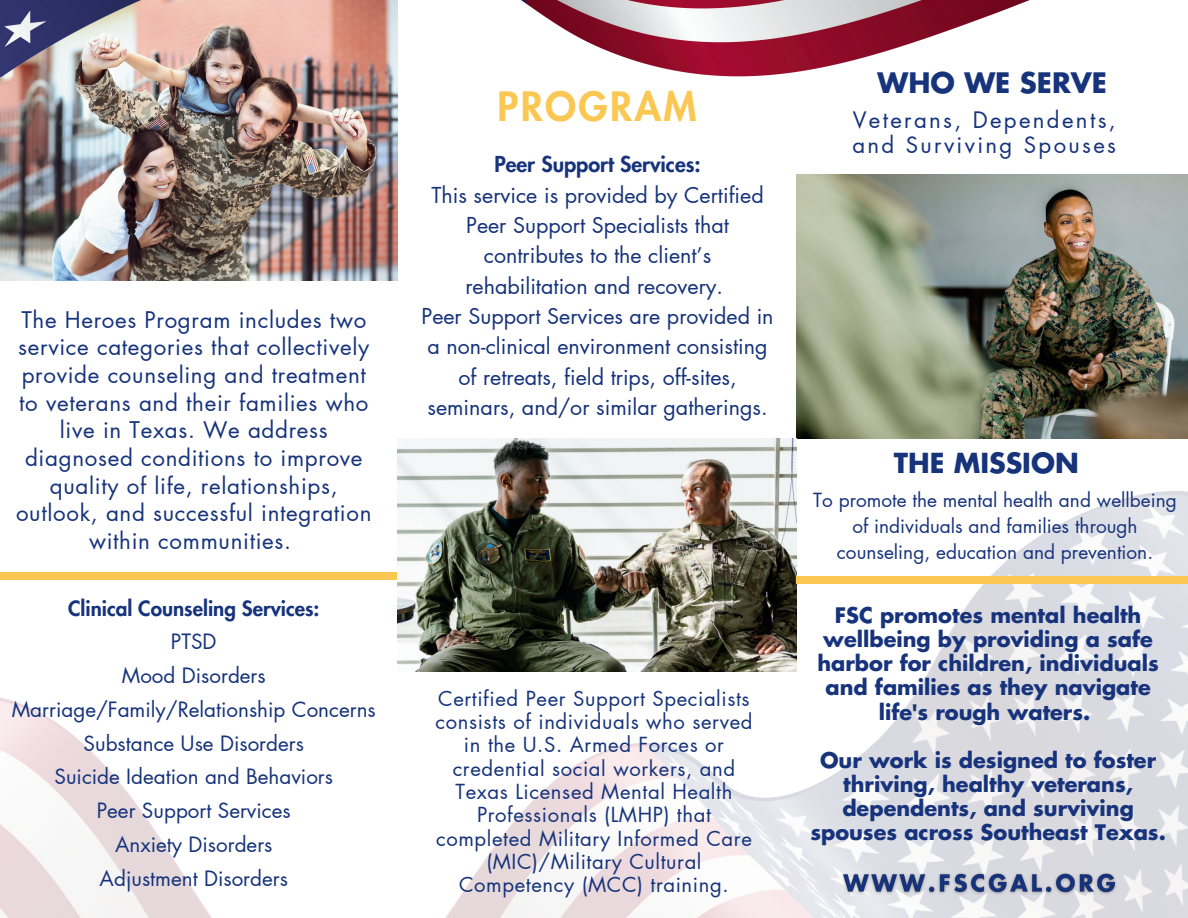
<style>
.page{position:relative;width:1188px;height:918px;background:#fff}
.page>*{position:absolute;margin:0;border:0;box-sizing:border-box;transform-origin:0 0}
.t1{font:800 39.45px "Futura LT Pro";letter-spacing:.06em;color:#fac852}
.t2{font:700 27.6px "Futura LT Pro";color:#16337b}
.t3{font:700 27px "Futura LT Pro";color:#16337b}
.t4{font:22.35px/27.6px "Futura LT Pro";letter-spacing:.03em;color:#16337b;text-align:center}
.t5{font:22.2px/24.8px "Futura LT Pro";letter-spacing:.105em;color:#16337b}
.t6{font:21.45px/30.3px "Futura LT Pro";color:#16337b;text-align:center}
.t7{font:800 21.45px "Futura LT Pro";color:#16337b}
.t8{font:700 20.85px/24.2px "Futura LT Pro";color:#17337c;text-align:center}
.t9{font:20.7px/33.8px "Futura LT Pro";color:#16337b;text-align:center}
.t10{font:800 20.7px "Futura LT Pro";color:#16337b}
.t11{font:20.25px/23.2px "Futura LT Pro";letter-spacing:.03em;color:#16337b;text-align:center}
.t12{font:19.05px/26px "Futura LT Pro";color:#17337c;text-align:center}
</style>
<div class="page">
<img style="left:0;top:77px;width:397px;height:203px">
<img style="left:0;top:491px;width:1188px;height:427px">
<img style="left:0;top:0;width:1030px;height:77px">
<img style="left:796px;top:175px;width:392px;height:263px">
<div style="left:0;top:573px;width:398px;height:7px;background:#fac852"></div>
<img style="left:398px;top:439px;width:399px;height:232px">
<img style="left:835px;top:867px;width:287px;height:33px">
<div style="left:797px;top:576px;width:391px;height:8px;background:#fac852"></div>
<p class="t4" style="left:16px;top:305px;width:357px">The Heroes Program includes two service categories that collectively provide counseling and treatment to veterans and their families who live in Texas. We address diagnosed conditions to improve quality of life, relationships, outlook, and successful integration within communities.</p>
<p class="t10" style="left:68px;top:592px;width:253px">Clinical Counseling Services:</p>
<p class="t9" style="left:12px;top:625px;width:366px">PTSD<br>Mood Disorders<br>Marriage/Family/Relationship Concerns<br>Substance Use Disorders<br>Suicide Ideation and Behaviors<br>Peer Support Services<br>Anxiety Disorders<br>Adjustment Disorders</p>
<h1 class="t1" style="left:498px;top:76px;width:200px">PROGRAM</h1>
<p class="t7" style="left:494px;top:148px;width:208px">Peer Support Services:</p>
<p class="t6" style="left:422px;top:179px;width:354px">This service is provided by Certified Peer Support Specialists that contributes to the client’s rehabilitation and recovery.<br>Peer Support Services are provided in a non-clinical environment consisting of retreats, field trips, off-sites, seminars, and/or similar gatherings.</p>
<p class="t11" style="left:435px;top:687px;width:319px">Certified Peer Support Specialists consists of individuals who served in the U.S. Armed Forces or credential social workers, and<br>Texas Licensed Mental Health<br>Professionals (LMHP) that completed Military Informed Care (MIC)/Military Cultural<br>Competency (MCC) training.</p>
<p class="t2" style="left:878px;top:62px;width:231px">WHO WE SERVE</p>
<p class="t5" style="left:852px;top:107px;width:265px">Veterans, Dependents, and Surviving Spouses</p>
<p class="t3" style="left:894px;top:442px;width:187px">THE MISSION</p>
<p class="t12" style="left:813px;top:487px;width:365px">To promote the mental health and wellbeing of individuals and families through counseling, education and prevention.</p>
<p class="t8" style="left:817px;top:602px;width:343px">FSC promotes mental health wellbeing by providing a safe harbor for children, individuals and families as they navigate life's rough waters.</p>
<p class="t8" style="left:810px;top:747px;width:357px">Our work is designed to foster thriving, healthy veterans, dependents, and surviving spouses across Southeast Texas.</p>
</div>
